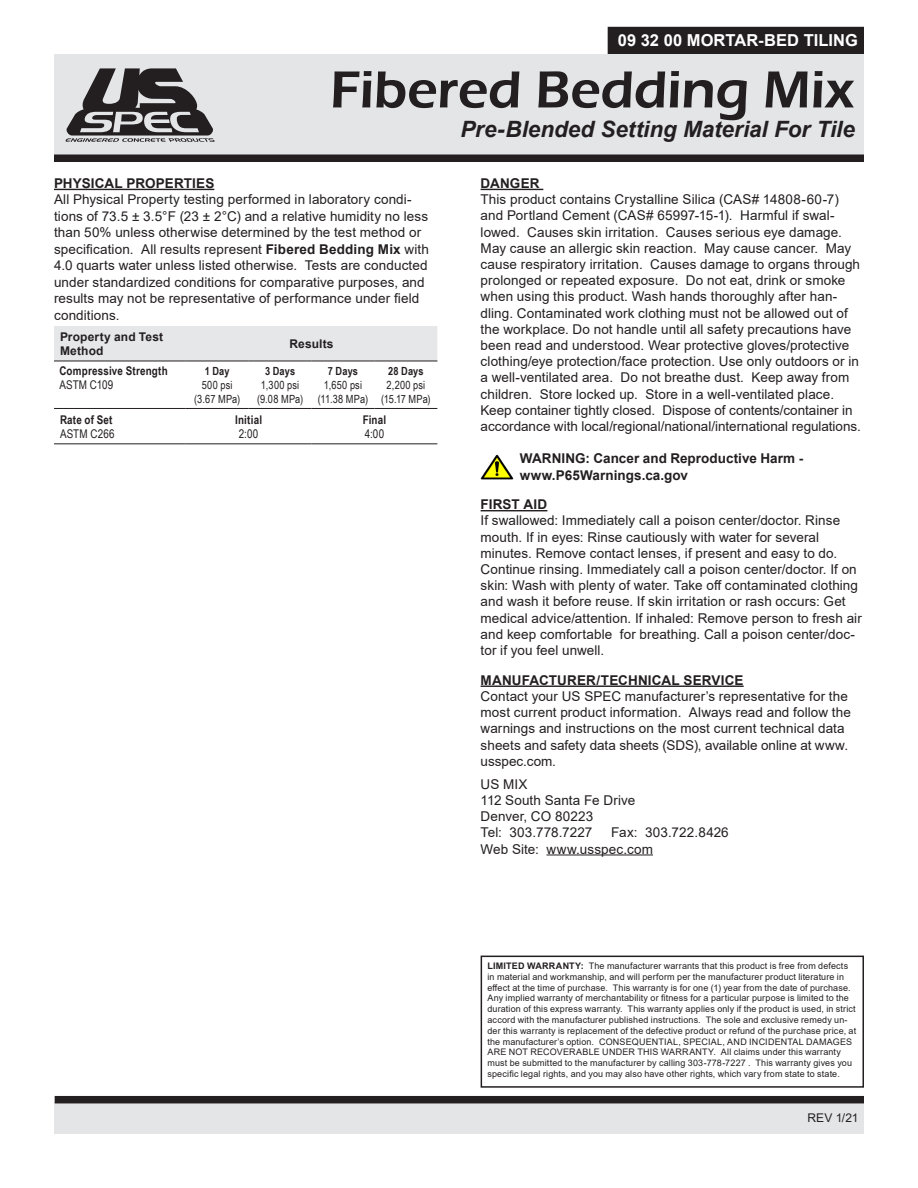
<style>
.page{position:relative;width:918px;height:1188px;background:#fff}
.page>*{position:absolute;margin:0;border:0;box-sizing:border-box;transform-origin:0 0}
.Product_Name{font:600 54px "Eras ITC";letter-spacing:-.005em;color:#231f20}
.Product_Descriptions{font:italic 700 22.5px "Arial";color:#231f20}
.categories{font:700 16.5px "Arial";letter-spacing:.005em;color:#fff}
.Body_Text{font:13.5px/16.2px "Arial";letter-spacing:.005em;color:#231f20}
.Body_Text-2{font:700 13.5px "Arial";letter-spacing:.005em;color:#231f20}
.Table_Text{font:700 12px/14.2px "Arial";letter-spacing:.015em;color:#231f20}
.Table_Text-2{font:700 12px/14.2px "Arial Narrow";letter-spacing:.015em;color:#231f20}
.Body_Text-3{font:700 12px/14.2px "Arial Narrow";letter-spacing:.015em;color:#231f20}
.Body_Text-4{font:12px "Arial Narrow";letter-spacing:.015em;color:#231f20}
.Table_Text-3{font:12px "Arial";color:#231f20}
.Table_Text-4{font:11.25px/14.2px "Arial Narrow";letter-spacing:.015em;color:#231f20;text-align:center}
.Table_Text-5{font:700 11.25px "Arial Narrow";letter-spacing:.01em;color:#231f20}
.Warranties{font:9px/10.8px "Arial";letter-spacing:.015em;color:#231f20}
.s1{font-weight:700}
.s2{font-weight:400}
</style>
<div class="page">
<div style="left:55px;top:1103px;width:809px;height:31px;background:#e4e5e7"></div>
<div style="left:55px;top:1096px;width:809px;height:7px;background:#231f20"></div>
<div style="left:54px;top:54px;width:810px;height:100px;background:#e4e5e7"></div>
<div style="left:54px;top:154px;width:810px;height:8px;background:#231f20"></div>
<svg style="left:66px;top:68px;width:149px;height:74px"></svg>
<hr style="left:54px;top:189px;width:160px;height:1px;background:#231f20">
<div style="left:54px;top:326px;width:383px;height:35px;background:#e6e7e9"></div>
<hr style="left:54px;top:361px;width:132px;height:1px;background:#231f20">
<hr style="left:186px;top:361px;width:63px;height:1px;background:#231f20">
<hr style="left:249px;top:361px;width:63px;height:1px;background:#231f20">
<hr style="left:312px;top:361px;width:62px;height:1px;background:#231f20">
<hr style="left:374px;top:361px;width:63px;height:1px;background:#231f20">
<hr style="left:54px;top:408px;width:132px;height:1px;background:#231f20">
<hr style="left:186px;top:408px;width:63px;height:1px;background:#231f20">
<hr style="left:249px;top:408px;width:63px;height:1px;background:#231f20">
<hr style="left:312px;top:408px;width:62px;height:1px;background:#231f20">
<hr style="left:374px;top:408px;width:63px;height:1px;background:#231f20">
<hr style="left:54px;top:443px;width:132px;height:1px;background:#231f20">
<hr style="left:186px;top:443px;width:126px;height:1px;background:#231f20">
<hr style="left:312px;top:443px;width:125px;height:1px;background:#231f20">
<hr style="left:481px;top:189px;width:62px;height:1px;background:#231f20">
<hr style="left:481px;top:510px;width:66px;height:1px;background:#231f20">
<hr style="left:481px;top:686px;width:263px;height:1px;background:#231f20">
<hr style="left:546px;top:854px;width:107px;height:1px;background:#231f20">
<img style="left:481px;top:454px;width:32px;height:26px">
<div style="left:608px;top:27px;width:256px;height:27px;background:#231f20"></div>
<div style="left:481px;top:956px;width:383px;height:132px;border:2px solid #231f20"></div>
<p class="categories" style="left:618px;top:28px;width:242px">09 32 00 MORTAR-BED TILING</p>
<p class="Product_Name" style="left:330px;top:59px;width:527px">Fibered Bedding Mix</p>
<p class="Product_Descriptions" style="left:461px;top:114px;width:396px">Pre-Blended Setting Material For Tile</p>
<p class="Body_Text-2" style="left:54px;top:174px;width:162px">PHYSICAL PROPERTIES</p>
<p class="Body_Text" style="left:54px;top:191px;width:376px">All Physical Property testing performed in laboratory condi&shy;tions of 73.5 ± 3.5°F (23 ± 2°C) and a relative humidity no less than 50% unless otherwise determined by the test method or specification. All results represent <span class="s1">Fibered Bedding Mix</span> with 4.0 quarts water unless listed otherwise. Tests are conducted under standardized conditions for comparative purposes, and results may not be representative of performance under field conditions.</p>
<p class="Table_Text" style="left:60px;top:330px;width:105px">Property and Test<br>Method</p>
<p class="Table_Text" style="left:289px;top:337px;width:46px">Results</p>
<p class="Table_Text-2" style="left:59px;top:363px;width:110px">Compressive Strength<br><span class="s2">ASTM C109</span></p>
<p class="Table_Text-5" style="left:205px;top:362px;width:26px">1 Day</p>
<p class="Table_Text-5" style="left:265px;top:362px;width:32px">3 Days</p>
<p class="Table_Text-4" style="left:257px;top:377px;width:48px">1,300 psi (9.08 MPa)</p>
<p class="Table_Text-5" style="left:388px;top:362px;width:37px">28 Days</p>
<p class="Table_Text-4" style="left:381px;top:377px;width:51px">2,200 psi (15.17 MPa)</p>
<p class="Table_Text-5" style="left:328px;top:362px;width:32px">7 Days</p>
<p class="Table_Text-4" style="left:318px;top:377px;width:52px">1,650 psi (11.38 MPa)</p>
<p class="Table_Text-4" style="left:194px;top:377px;width:48px">500 psi (3.67 MPa)</p>
<p class="Body_Text-3" style="left:60px;top:412px;width:54px">Rate of Set</p>
<p class="Body_Text-4" style="left:60px;top:425px;width:56px">ASTM C266</p>
<p class="Body_Text-3" style="left:235px;top:412px;width:29px">Initial</p>
<p class="Body_Text-4" style="left:239px;top:425px;width:21px">2:00</p>
<p class="Body_Text-3" style="left:363px;top:412px;width:25px">Final<br><span class="s2">4:00</span></p>
<p class="Body_Text-2" style="left:481px;top:174px;width:60px">DANGER</p>
<p class="Body_Text" style="left:481px;top:191px;width:382px">This product contains Crystalline Silica (CAS# 14808-60-7) and Portland Cement (CAS# 65997-15-1). Harmful if swal&shy;lowed. Causes skin irritation. Causes serious eye damage.<br>May cause an allergic skin reaction. May cause cancer. May cause respiratory irritation. Causes damage to organs through prolonged or repeated exposure. Do not eat, drink or smoke when using this product. Wash hands thoroughly after han&shy;dling. Contaminated work clothing must not be allowed out of the workplace. Do not handle until all safety precautions have been read and understood. Wear protective gloves/protective clothing/eye protection/face protection. Use only outdoors or in a well-ventilated area. Do not breathe dust. Keep away from children. Store locked up. Store in a well-ventilated place.<br>Keep container tightly closed. Dispose of contents/container in accordance with local/regional/national/international regulations.</p>
<p class="Body_Text-2" style="left:520px;top:449px;width:285px">WARNING: Cancer and Reproductive Harm -</p>
<p class="Body_Text-2" style="left:520px;top:465px;width:170px">www.P65Warnings.ca.gov</p>
<p class="Body_Text" style="left:481px;top:496px;width:383px"><span class="s1">FIRST AID<br></span>If swallowed: Immediately call a poison center/doctor. Rinse mouth. If in eyes: Rinse cautiously with water for several minutes. Remove contact lenses, if present and easy to do.<br>Continue rinsing. Immediately call a poison center/doctor. If on skin: Wash with plenty of water. Take off contaminated clothing and wash it before reuse. If skin irritation or rash occurs: Get medical advice/attention. If inhaled: Remove person to fresh air and keep comfortable for breathing. Call a poison center/doc&shy;tor if you feel unwell.</p>
<p class="Body_Text" style="left:481px;top:672px;width:372px"><span class="s1">MANUFACTURER/TECHNICAL SERVICE<br></span>Contact your US SPEC manufacturer’s representative for the most current product information. Always read and follow the warnings and instructions on the most current technical data sheets and safety data sheets (SDS), available online at www. usspec.com.</p>
<p class="Body_Text" style="left:481px;top:776px;width:48px">US MIX</p>
<p class="Body_Text" style="left:481px;top:792px;width:156px">112 South Santa Fe Drive</p>
<p class="Body_Text" style="left:481px;top:808px;width:114px">Denver, CO 80223</p>
<p class="Body_Text" style="left:481px;top:824px;width:113px">Tel: 303.778.7227</p>
<p class="Body_Text" style="left:611px;top:824px;width:119px">Fax: 303.722.8426</p>
<p class="Body_Text" style="left:481px;top:841px;width:174px">Web Site: www.usspec.com</p>
<p class="Warranties" style="left:488px;top:960px;width:370px"><span class="s1">LIMITED WARRANTY:</span> The manufacturer warrants that this product is free from defects in material and workmanship, and will perform per the manufacturer product literature in effect at the time of purchase. This warranty is for one (1) year from the date of purchase.<br>Any implied warranty of merchantability or fitness for a particular purpose is limited to the duration of this express warranty. This warranty applies only if the product is used, in strict accord with the manufacturer published instructions. The sole and exclusive remedy un&shy;der this warranty is replacement of the defective product or refund of the purchase price, at the manufacturer’s option. CONSEQUENTIAL, SPECIAL, AND INCIDENTAL DAMAGES ARE NOT RECOVERABLE UNDER THIS WARRANTY. All claims under this warranty must be submitted to the manufacturer by calling 303-778-7227 . This warranty gives you specific legal rights, and you may also have other rights, which vary from state to state.</p>
<p class="Table_Text-3" style="left:807px;top:1110px;width:53px">REV 1/21</p>
</div>
